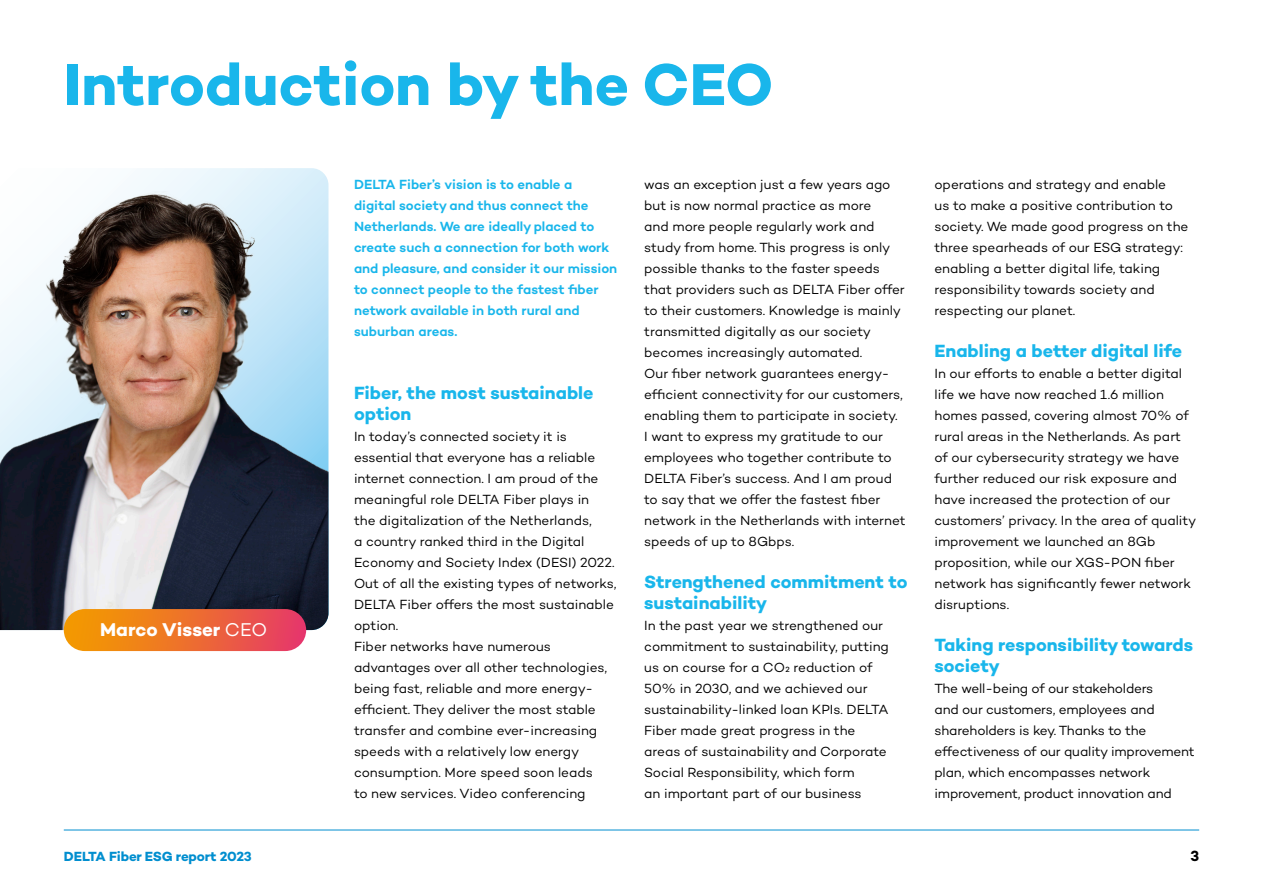
<style>
.page{position:relative;width:1263px;height:893px;background:#fff}
.page>*{position:absolute;margin:0;border:0;box-sizing:border-box;transform-origin:0 0}
.H1_Hoofdstuktitel{font:700 60px "Campton";color:#19b6eb}
.t1{font:700 18.9px "Campton";color:#fff}
.H3_Subheading_lichtblauw_12pt{font:700 18px/21px "Campton";color:#19b6eb}
.t2{font:700 15px "Campton";color:#000}
.Platte_tekst{font:13.5px/21px "Campton";letter-spacing:-.005em;color:#000}
.Introtekst_klein{font:600 13.5px/21px "Campton";color:#19b6eb}
.t3{font:700 13.5px "Campton";letter-spacing:-.02em;color:#008ecf}
.s1{font-weight:400}
</style>
<div class="page">
<img style="left:0;top:168px;width:328px;height:462px">
<div style="left:64px;top:609px;width:242px;height:42px;background:linear-gradient(to right,#f4a100,#e63b67);border-radius:21px"></div>
<hr style="left:64px;top:830px;width:1135px;height:1px;background:#008ecf">
<p class="H1_Hoofdstuktitel" style="left:64px;top:46px;width:711px">Introduction by the CEO</p>
<p class="t1" style="left:100px;top:617px;width:169px">Marco Visser <span class="s1">CEO</span></p>
<p class="Introtekst_klein" style="left:354px;top:174px;width:265px">DELTA Fiber’s vision is to enable a digital society and thus connect the Netherlands. We are ideally placed to create such a connection for both work and pleasure, and consider it our mission to connect people to the fastest fiber network available in both rural and suburban areas.</p>
<p class="H3_Subheading_lichtblauw_12pt" style="left:354px;top:382px;width:241px">Fiber, the most sustainable option</p>
<p class="Platte_tekst" style="left:354px;top:426px;width:246px">In today’s connected society it is essential that everyone has a reliable internet connection. I am proud of the</p>
<p class="Platte_tekst" style="left:354px;top:489px;width:264px">meaningful role DELTA Fiber plays in<br>the digitalization of the Netherlands,<br>a country ranked third in the Digital Economy and Society Index (DESI) 2022.<br>Out of all the existing types of networks, DELTA Fiber offers the most sustainable option.</p>
<p class="Platte_tekst" style="left:354px;top:636px;width:255px">Fiber networks have numerous advantages over all other technologies, being fast, reliable and more energy&shy;efficient. They deliver the most stable transfer and combine ever-increasing speeds with a relatively low energy consumption. More speed soon leads to new services. Video conferencing</p>
<p class="Platte_tekst" style="left:644px;top:174px;width:263px">was an exception just a few years ago but is now normal practice as more<br>and more people regularly work and study from home. This progress is only possible thanks to the faster speeds that providers such as DELTA Fiber offer to their customers. Knowledge is mainly transmitted digitally as our society becomes increasingly automated.<br>Our fiber network guarantees energy&shy;efficient connectivity for our customers, enabling them to participate in society.<br>I want to express my gratitude to our employees who together contribute to DELTA Fiber’s success. And I am proud to say that we offer the fastest fiber network in the Netherlands with internet speeds of up to 8Gbps.</p>
<p class="H3_Subheading_lichtblauw_12pt" style="left:644px;top:571px;width:265px">Strengthened commitment to sustainability</p>
<p class="Platte_tekst" style="left:644px;top:615px;width:246px">In the past year we strengthened our commitment to sustainability, putting us on course for a CO2 reduction of 50% in 2030, and we achieved our sustainability-linked loan KPIs. DELTA Fiber made great progress in the areas of sustainability and Corporate Social Responsibility, which form<br>an important part of our business</p>
<p class="Platte_tekst" style="left:934px;top:174px;width:255px">operations and strategy and enable<br>us to make a positive contribution to society. We made good progress on the three spearheads of our ESG strategy: enabling a better digital life, taking responsibility towards society and respecting our planet.</p>
<p class="H3_Subheading_lichtblauw_12pt" style="left:934px;top:340px;width:249px">Enabling a better digital life</p>
<p class="Platte_tekst" style="left:934px;top:363px;width:263px">In our efforts to enable a better digital life we have now reached 1.6 million homes passed, covering almost 70% of rural areas in the Netherlands. As part of our cybersecurity strategy we have further reduced our risk exposure and have increased the protection of our customers’ privacy. In the area of quality improvement we launched an 8Gb proposition, while our XGS-PON fiber network has significantly fewer network disruptions.</p>
<p class="H3_Subheading_lichtblauw_12pt" style="left:934px;top:634px;width:260px">Taking responsibility towards society</p>
<p class="Platte_tekst" style="left:934px;top:678px;width:262px">The well-being of our stakeholders<br>and our customers, employees and shareholders is key. Thanks to the effectiveness of our quality improvement plan, which encompasses network improvement, product innovation and</p>
<p class="t3" style="left:64px;top:848px;width:189px">DELTA Fiber ESG report 2023</p>
<p class="t2" style="left:1190px;top:846px;width:10px">3</p>
</div>
